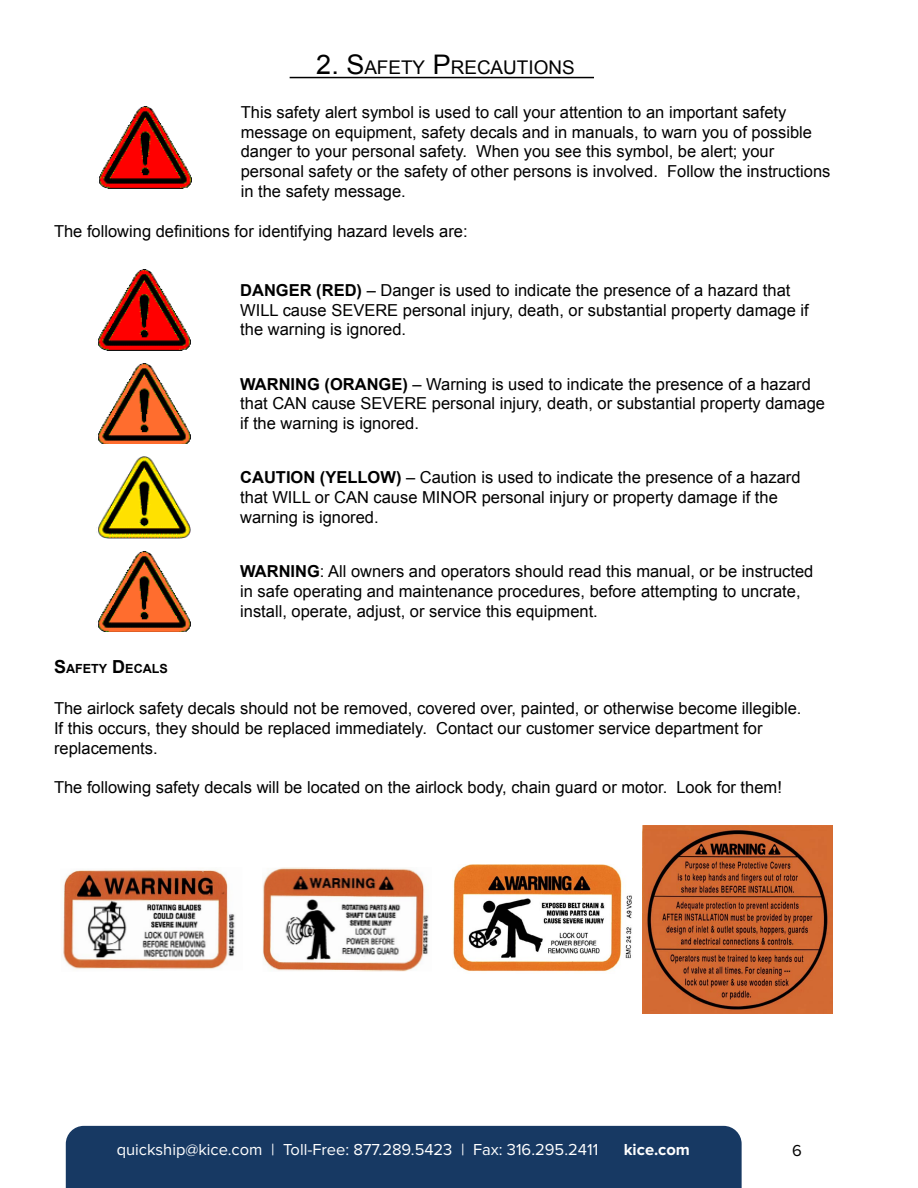
<style>
.page{position:relative;width:918px;height:1188px;background:#fff}
.page>*{position:absolute;margin:0;border:0;box-sizing:border-box;transform-origin:0 0}
.t1{font:18.9px "Arial";color:#000}
.t2{font:16.5px/19.8px "Arial";color:#000}
.t3{font:16.5px "Proxima Nova";color:#fff}
.t4{font:700 16.5px "Proxima Nova";color:#fff}
.t5{font:16.5px "Proxima Nova";color:#000}
.t6{font:700 12.6px "Arial";color:#000}
.s1{font-size:27px}
.s2{font-weight:700}
.s3{font-size:18px}
</style>
<div class="page">
<img style="left:99px;top:106px;width:93px;height:82px">
<img style="left:98px;top:269px;width:93px;height:82px">
<img style="left:98px;top:363px;width:93px;height:81px">
<img style="left:98px;top:456px;width:93px;height:82px">
<img style="left:98px;top:551px;width:93px;height:80px">
<img style="left:63px;top:870px;width:172px;height:99px">
<img style="left:263px;top:867px;width:166px;height:105px">
<img style="left:453px;top:865px;width:179px;height:107px">
<img style="left:643px;top:825px;width:190px;height:189px">
<div style="left:66px;top:1126px;width:676px;height:62px;background:#173963"></div>
<hr style="left:290px;top:77px;width:304px;height:1px;background:#000">
<p class="t1" style="left:316px;top:55px;width:260px"><span class="s1">2. S</span>AFETY <span class="s1">P</span>RECAUTI ONS</p>
<p class="t2" style="left:241px;top:102px;width:591px">This safety alert symbol is used to call your attention to an important safety message on equipment, safety decals and in manuals, to warn you of possible danger to your personal safety. When you see this symbol, be alert; your personal safety or the safety of other persons is involved. Follow the instructions in the safety message.</p>
<p class="t2" style="left:54px;top:221px;width:415px">The following definitions for identifying hazard levels are:</p>
<p class="t2" style="left:240px;top:280px;width:570px"><span class="s2">DANGER (RED)</span> – Danger is used to indicate the presence of a hazard that<br>WILL cause SEVERE personal injury, death, or substantial property damage if the warning is ignored.</p>
<p class="t2" style="left:240px;top:374px;width:586px"><span class="s2">WARNING (ORANGE)</span> – Warning is used to indicate the presence of a hazard that CAN cause SEVERE personal injury, death, or substantial property damage if the warning is ignored.</p>
<p class="t2" style="left:240px;top:468px;width:562px"><span class="s2">CAUTION (YELLOW)</span> – Caution is used to indicate the presence of a hazard that WILL or CAN cause MINOR personal injury or property damage if the warning is ignored.</p>
<p class="t2" style="left:240px;top:562px;width:575px"><span class="s2">WARNING</span>: All owners and operators should read this manual, or be instructed in safe operating and maintenance procedures, before attempting to uncrate, install, operate, adjust, or service this equipment.</p>
<p class="t6" style="left:54px;top:660px;width:116px"><span class="s3">S</span>AFETY <span class="s3">D</span> ECALS</p>
<p class="t2" style="left:54px;top:699px;width:749px">The airlock safety decals should not be removed, covered over, painted, or otherwise become illegible.<br>If this occurs, they should be replaced immediately. Contact our customer service department for replacements.</p>
<p class="t2" style="left:54px;top:778px;width:729px">The following safety decals will be located on the airlock body, chain guard or motor. Look for them!</p>
<p class="t3" style="left:117px;top:1140px;width:483px">quickship@kice.com | Toll-Free: 877.289.5423 | Fax: 316.295.2411</p>
<p class="t4" style="left:624px;top:1140px;width:68px">kice.com</p>
<p class="t5" style="left:792px;top:1141px;width:11px">6</p>
</div>
